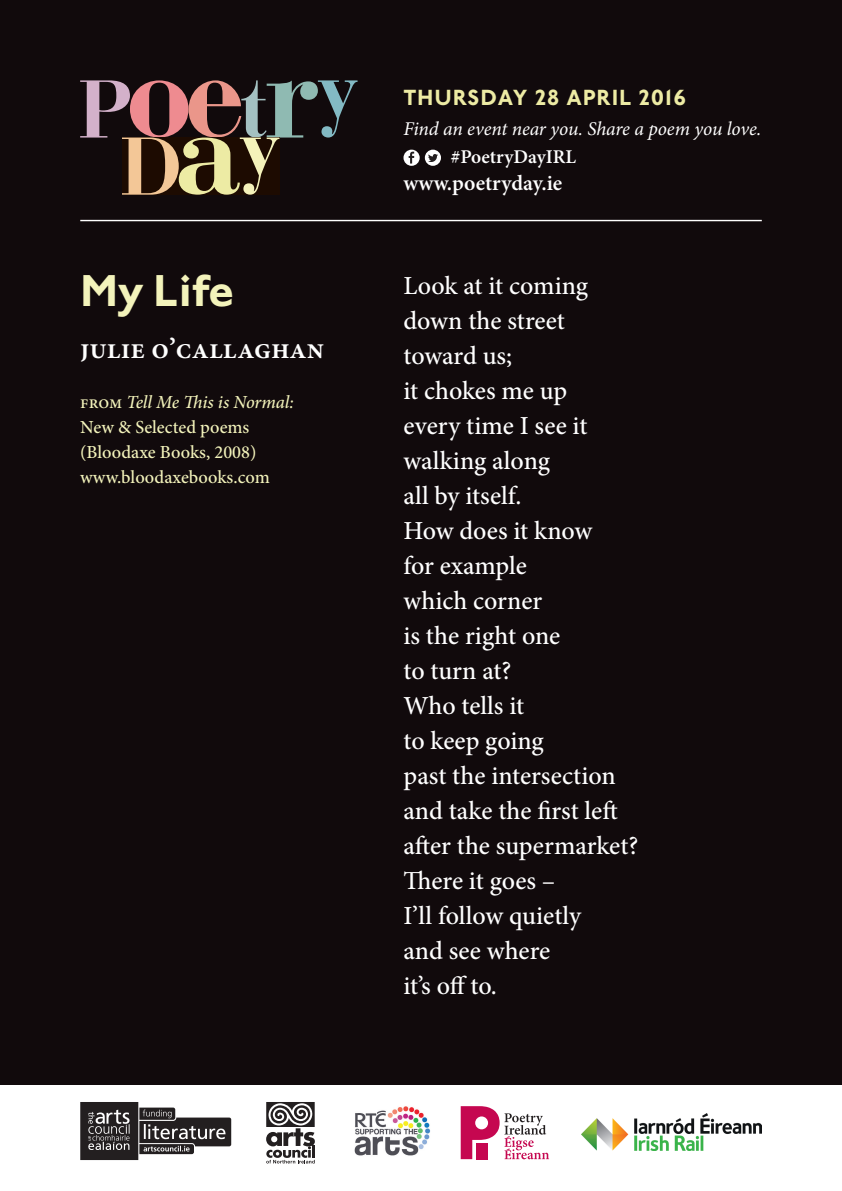
<style>
.page{position:relative;width:842px;height:1191px;background:#fff}
.page>*{position:absolute;margin:0;border:0;box-sizing:border-box;transform-origin:0 0}
.t1{font:700 46px "Johnston ITC Std";color:#f3f3bb}
.t2{font:600 29px "Minion Pro";color:#fff}
.t3{font:500 26px/35px "Minion Pro";color:#fff}
.t4{font:700 22.6px "Johnston ITC Std";letter-spacing:.005em;color:#edeba4}
.t5{font:600 21.8px "Minion Pro";color:#fff}
.t6{font:italic 19.5px "Minion Pro";letter-spacing:-.005em;color:#fff}
.t7{font:600 19.5px "Minion Pro";color:#fff}
.t8{font:500 18.4px/25px "Minion Pro";color:#f3f3bb}
.s1{font-style:italic}
</style>
<div class="page">
<div style="left:0;top:0;width:842px;height:1084px;background:#110a0c"></div>
<img style="left:581px;top:1113px;width:181px;height:37px">
<svg style="left:461px;top:1106px;width:88px;height:53px"></svg>
<img style="left:354px;top:1106px;width:76px;height:50px">
<svg style="left:266px;top:1102px;width:49px;height:61px"></svg>
<svg style="left:80px;top:1102px;width:151px;height:58px"></svg>
<svg style="left:80px;top:80px;width:277px;height:115px"></svg>
<hr style="left:80px;top:220px;width:682px;height:1px;background:#fff">
<svg style="left:403px;top:150px;width:17px;height:16px"></svg>
<svg style="left:407px;top:152px;width:8px;height:11px"></svg>
<div style="left:425px;top:150px;width:16px;height:16px;background:#fff;border-radius:50%"></div>
<svg style="left:428px;top:154px;width:9px;height:8px"></svg>
<h1 class="t1" style="left:80px;top:263px;width:156px">MY LIFE</h1>
<p class="t2" style="left:80px;top:328px;width:245px">julie o’callaghan</p>
<p class="t8" style="left:80px;top:389px;width:215px">from <span class="s1">Tell Me This is Normal:<br></span>New &amp; Selected poems (Bloodaxe Books, 2008) www.bloodaxebooks.com</p>
<p class="t4" style="left:403px;top:84px;width:284px">THURSDAY 28 APRIL 2016</p>
<p class="t6" style="left:403px;top:115px;width:360px">Find an event near you. Share a poem you love.</p>
<p class="t7" style="left:451px;top:143px;width:127px">#PoetryDayIRL</p>
<p class="t5" style="left:403px;top:168px;width:160px">www.poetryday.ie</p>
<p class="t3" style="left:403px;top:268px;width:236px">Look at it coming down the street toward us;<br>it chokes me up<br>every time I see it walking along<br>all by itself.<br>How does it know<br>for example<br>which corner<br>is the right one<br>to turn at?<br>Who tells it<br>to keep going<br>past the intersection and take the first left after the supermarket?<br>There it goes –<br>I’ll follow quietly<br>and see where<br>it’s off to.</p>
</div>
